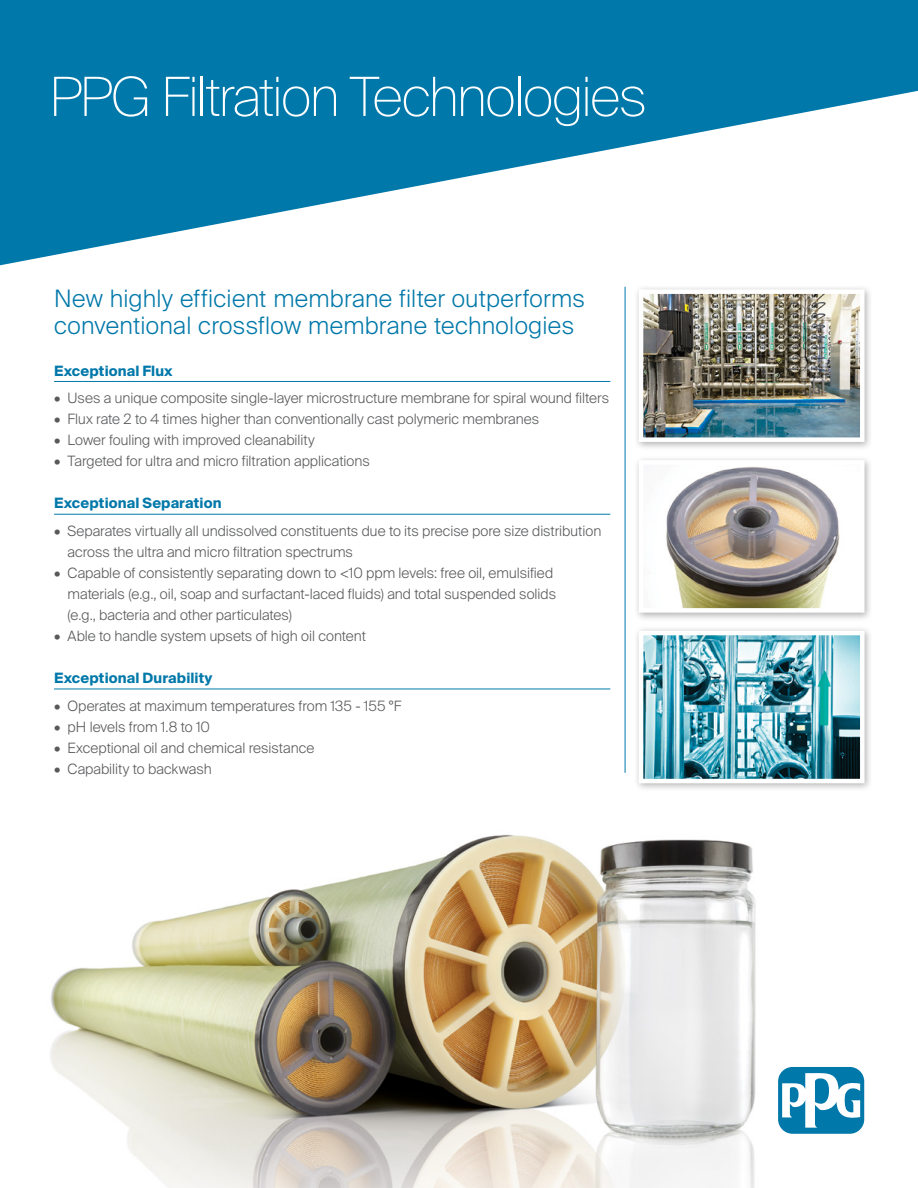
<style>
.page{position:relative;width:918px;height:1188px;background:#fff}
.page>*{position:absolute;margin:0;border:0;box-sizing:border-box;transform-origin:0 0}
.t1{font:100 54px "Suisse Intl";letter-spacing:-.04em;color:#fff}
.t2{font:300 24px/27px "Suisse Intl";letter-spacing:.015em;color:#0078a9}
.t3{font:300 14.25px/21px "Suisse Intl";color:#58595b}
.t4{font:700 14.25px "Suisse Intl";letter-spacing:.01em;color:#0078a9}
</style>
<div class="page">
<img style="left:50px;top:668px;width:739px;height:520px">
<hr style="left:54px;top:381px;width:556px;height:1px;background:#0078a9">
<hr style="left:54px;top:514px;width:556px;height:1px;background:#0078a9">
<hr style="left:54px;top:689px;width:556px;height:1px;background:#0078a9">
<svg style="left:0;top:0;width:918px;height:265px;fill:#0078a9"></svg>
<hr style="left:625px;top:287px;width:1px;height:486px;background:#0078a9">
<div style="left:634px;top:285px;width:240px;height:166px;background:#000;opacity:.3"></div>
<img style="left:644px;top:294px;width:216px;height:143px">
<div style="left:639px;top:289px;width:226px;height:153px;border:4px solid #fff"></div>
<div style="left:634px;top:455px;width:240px;height:167px;background:#000;opacity:.3"></div>
<img style="left:644px;top:465px;width:216px;height:143px">
<div style="left:639px;top:460px;width:226px;height:153px;border:4px solid #fff"></div>
<div style="left:634px;top:626px;width:240px;height:166px;background:#000;opacity:.3"></div>
<img style="left:644px;top:636px;width:216px;height:142px">
<div style="left:639px;top:631px;width:226px;height:152px;border:4px solid #fff"></div>
<div style="left:778px;top:1067px;width:86px;height:67px;background:#0078a9;border-radius:14px"></div>
<svg style="left:782px;top:1073px;width:78px;height:55px"></svg>
<h1 class="t1" style="left:50px;top:66px;width:598px">PPG Filtration Technologies</h1>
<h2 class="t2" style="left:54px;top:285px;width:532px">New highly efficient membrane filter outperforms conventional crossflow membrane technologies</h2>
<p class="t4" style="left:54px;top:362px;width:120px">Exceptional Flux</p>
<p class="t3" style="left:54px;top:388px;width:557px">• Uses a unique composite single-layer microstructure membrane for spiral wound filters</p>
<p class="t3" style="left:54px;top:409px;width:487px">• Flux rate 2 to 4 times higher than conventionally cast polymeric membranes</p>
<p class="t3" style="left:54px;top:430px;width:262px">• Lower fouling with improved cleanability</p>
<p class="t3" style="left:54px;top:451px;width:317px">• Targeted for ultra and micro filtration applications</p>
<p class="t4" style="left:54px;top:495px;width:169px">Exceptional Separation</p>
<p class="t3" style="left:68px;top:521px;width:535px;text-indent:-13px">• Separates virtually all undissolved constituents due to its precise pore size distribution across the ultra and micro filtration spectrums</p>
<p class="t3" style="left:68px;top:563px;width:490px;text-indent:-13px">• Capable of consistently separating down to &lt;10 ppm levels: free oil, emulsified materials (e.g., oil, soap and surfactant-laced fluids) and total suspended solids (e.g., bacteria and other particulates)</p>
<p class="t3" style="left:54px;top:626px;width:313px">• Able to handle system upsets of high oil content</p>
<p class="t4" style="left:54px;top:670px;width:160px">Exceptional Durability</p>
<p class="t3" style="left:54px;top:695px;width:349px">• Operates at maximum temperatures from 135 - 155 °F</p>
<p class="t3" style="left:54px;top:716px;width:157px">• pH levels from 1.8 to 10</p>
<p class="t3" style="left:54px;top:737px;width:262px">• Exceptional oil and chemical resistance</p>
<p class="t3" style="left:54px;top:758px;width:159px">• Capability to backwash</p>
</div>
